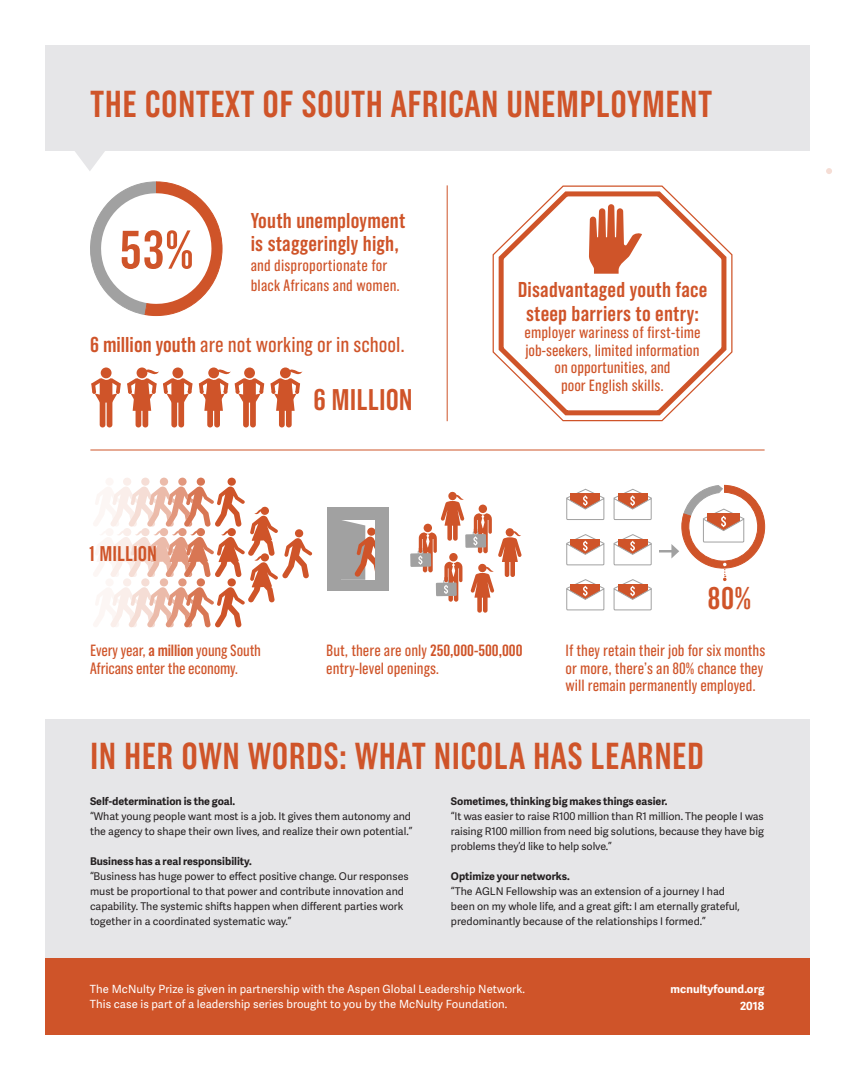
<style>
.page{position:relative;width:855px;height:1080px;background:#fff}
.page>*{position:absolute;margin:0;border:0;box-sizing:border-box;transform-origin:0 0}
.t1{font:600 53.62px "Grotzec Head Condensed";color:#cf5429}
.t2{font:600 37.5px "Grotzec Head Condensed";letter-spacing:.01em;color:#cf5429}
.t3{font:600 31.25px "Grotzec Head Condensed";color:#cf5429}
.t4{font:600 29.88px "Grotzec Head Condensed";color:#cf5429}
.t5{font:600 21.5px/23.1px "Grotzec Head Condensed";letter-spacing:.01em;color:#cf5429}
.t6{font:21.5px "Grotzec Head Condensed";color:#cf5429}
.t7{font:600 21.25px "Grotzec Head Condensed";color:#cf5429}
.t8{font:16.25px/17.5px "Grotzec Head Condensed";color:#cf5429}
.t9{font:11.25px "Adelle Sans";letter-spacing:.01em;color:#fff}
.t10{font:700 11.25px "Adelle Sans";letter-spacing:.01em;color:#fff}
.t11{font:10.62px/15px "Adelle Sans";color:#231f20}
.t12{font:700 10.62px "Adelle Sans";color:#231f20}
.s1{font-weight:600}
</style>
<div class="page">
<div style="left:327px;top:507px;width:61px;height:84px;background:#a1a1a1"></div>
<svg style="left:73px;top:150px;width:34px;height:21px"></svg>
<div style="left:45px;top:45px;width:765px;height:105px;background:#e6e6e8"></div>
<div style="left:45px;top:719px;width:765px;height:240px;background:#e6e6e8"></div>
<div style="left:45px;top:959px;width:765px;height:76px;background:#cf5429"></div>
<svg style="left:492px;top:185px;width:241px;height:237px"></svg>
<svg style="left:496px;top:187px;width:233px;height:231px"></svg>
<svg style="left:589px;top:204px;width:53px;height:70px"></svg>
<svg style="left:90px;top:181px;width:133px;height:135px"></svg>
<svg style="left:410px;top:491px;width:112px;height:122px"></svg>
<svg style="left:826px;top:168px;width:6px;height:6px"></svg>
<svg style="left:341px;top:520px;width:34px;height:60px"></svg>
<svg style="left:93px;top:477px;width:219px;height:150px"></svg>
<div style="left:101px;top:367px;width:11px;height:11px;background:#cf5429;border-radius:50%"></div>
<svg style="left:91px;top:378px;width:30px;height:49px"></svg>
<svg style="left:127px;top:368px;width:66px;height:59px"></svg>
<svg style="left:199px;top:368px;width:65px;height:59px"></svg>
<svg style="left:271px;top:368px;width:31px;height:59px"></svg>
<hr style="left:90px;top:450px;width:675px;height:1px;background:#cf5429">
<hr style="left:447px;top:185px;width:1px;height:236px;background:#cf5429">
<svg style="left:566px;top:488px;width:39px;height:32px"></svg>
<svg style="left:566px;top:534px;width:39px;height:32px"></svg>
<svg style="left:566px;top:579px;width:39px;height:32px"></svg>
<svg style="left:613px;top:488px;width:39px;height:32px"></svg>
<svg style="left:613px;top:534px;width:39px;height:32px"></svg>
<svg style="left:613px;top:579px;width:39px;height:32px"></svg>
<svg style="left:659px;top:485px;width:106px;height:96px"></svg>
<p class="t2" style="left:90px;top:83px;width:624px">THE CONTEXT OF SOUTH AFRICAN UNEMPLOYMENT</p>
<p class="t1" style="left:120px;top:219px;width:76px">53%</p>
<p class="t5" style="left:251px;top:209px;width:156px">Youth unemployment is staggeringly high,</p>
<p class="t8" style="left:251px;top:255px;width:151px;line-height:20px">and disproportionate for black Africans and women.</p>
<p class="t6" style="left:90px;top:332px;width:316px"><span class="s1">6 million youth</span> are not working or in school.</p>
<p class="t4" style="left:313px;top:383px;width:101px">6 MILLION</p>
<p class="t7" style="left:89px;top:541px;width:70px">1 MILLION</p>
<p class="t5" style="left:518px;top:278px;width:191px;text-align:center">Disadvantaged youth face steep barriers to entry:</p>
<p class="t8" style="left:524px;top:323px;width:178px;text-align:center">employer wariness of first-time job-seekers, limited information on opportunities, and<br>poor English skills.</p>
<p class="t3" style="left:708px;top:580px;width:45px">80%</p>
<p class="t8" style="left:90px;top:642px;width:173px">Every year, <span class="s1">a million</span> young South<br>Africans enter the economy.</p>
<p class="t8" style="left:326px;top:642px;width:198px">But, there are only <span class="s1">250,000-500,000 </span>entry-level openings.</p>
<p class="t8" style="left:566px;top:642px;width:201px">If they retain their job for six months or more, there’s an 80% chance they will remain permanently employed.</p>
<p class="t2" style="left:90px;top:734px;width:615px">IN HER OWN WORDS: WHAT NICOLA HAS LEARNED</p>
<p class="t12" style="left:90px;top:794px;width:147px">Self-determination is the goal.</p>
<p class="t11" style="left:90px;top:809px;width:324px">“What young people want most is a job. It gives them autonomy and the agency to shape their own lives, and realize their own potential.”</p>
<p class="t12" style="left:90px;top:854px;width:163px">Business has a real responsibility.</p>
<p class="t11" style="left:90px;top:869px;width:320px">“Business has huge power to effect positive change. Our responses must be proportional to that power and contribute innovation and capability. The systemic shifts happen when different parties work together in a coordinated systematic way.”</p>
<p class="t12" style="left:451px;top:794px;width:218px">Sometimes, thinking big makes things easier.</p>
<p class="t11" style="left:451px;top:809px;width:314px;text-align:justify">“It was easier to raise R100 million than R1 million. The people I was raising R100 million from need big solutions, because they have big problems they’d like to help solve.”</p>
<p class="t12" style="left:451px;top:869px;width:120px">Optimize your networks.</p>
<p class="t11" style="left:451px;top:884px;width:290px">“The AGLN Fellowship was an extension of a journey I had been on my whole life, and a great gift: I am eternally grateful, predominantly because of the relationships I formed.”</p>
<p class="t9" style="left:90px;top:981px;width:437px">The McNulty Prize is given in partnership with the Aspen Global Leadership Network.</p>
<p class="t9" style="left:90px;top:996px;width:419px">This case is part of a leadership series brought to you by the McNulty Foundation.</p>
<p class="t10" style="left:671px;top:981px;width:95px">mcnultyfound.org</p>
<p class="t10" style="left:740px;top:997px;width:26px">2018</p>
</div>
